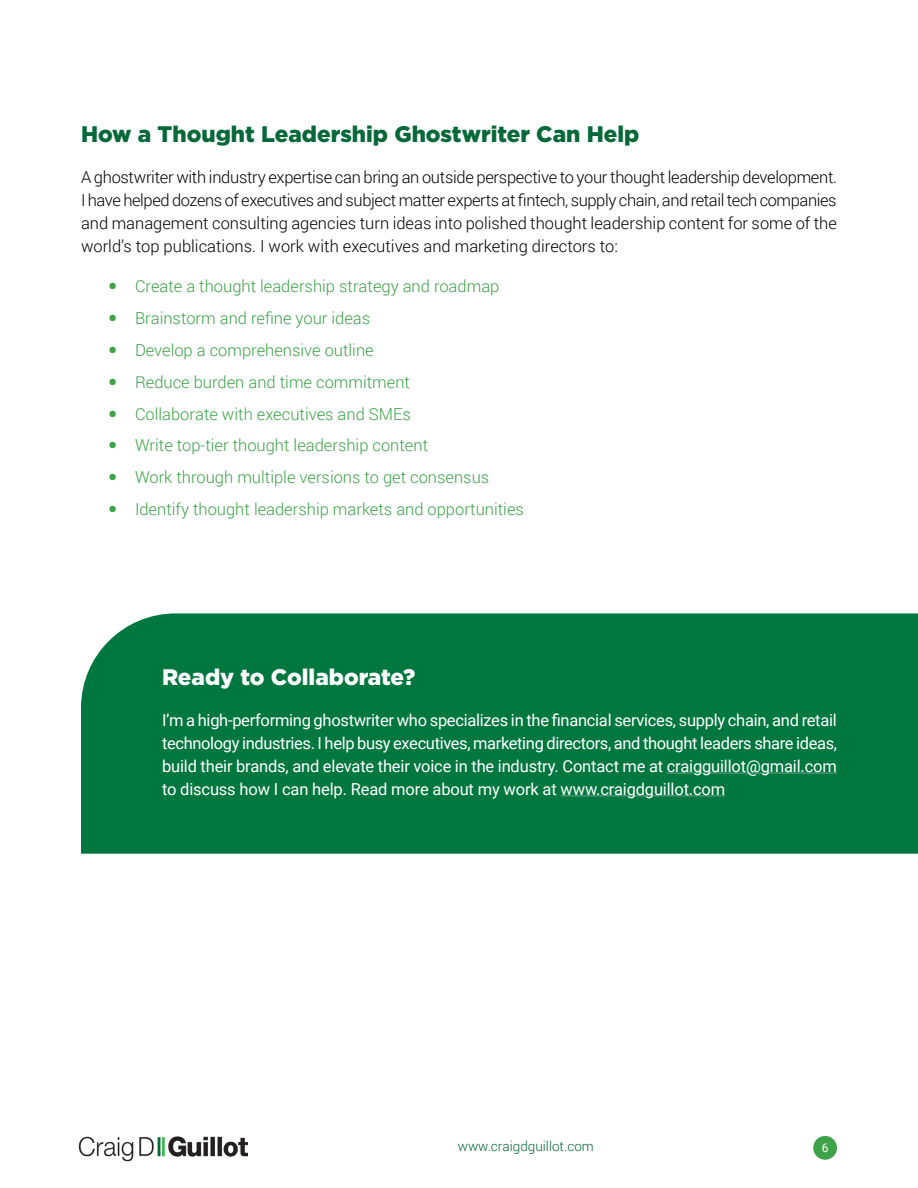
<style>
.page{position:relative;width:918px;height:1188px;background:#fff}
.page>*{position:absolute;margin:0;border:0;box-sizing:border-box;transform-origin:0 0}
.t1{font:900 22.5px "Gotham";color:#056839}
.t2{font:900 22.5px "Gotham";color:#fff}
.t3{font:300 16.5px/22.8px "Roboto";color:#000;text-align:justify}
.t4{font:16.5px/22.8px "Roboto";letter-spacing:-.01em;color:#fff;text-align:justify}
.t5{font:300 16.5px/31.8px "Roboto";color:#3da248}
.t6{font:300 13.5px "Roboto";color:#056839}
.t7{font:12px "Roboto";color:#fff}
</style>
<div class="page">
<div style="left:81px;top:613px;width:837px;height:241px;background:#00773e"></div>
<hr style="left:667px;top:773px;width:170px;height:1px;background:#69a488">
<hr style="left:561px;top:795px;width:164px;height:1px;background:#69a488">
<img style="left:79px;top:1136px;width:168px;height:26px">
<div style="left:813px;top:1136px;width:24px;height:24px;background:#3da248;border-radius:50%"></div>
<h1 class="t1" style="left:81px;top:121px;width:560px">How a Thought Leadership Ghostwriter Can Help</h1>
<p class="t3" style="left:81px;top:165px;width:758px">A ghostwriter with industry expertise can bring an outside perspective to your thought leadership development.<br>I have helped dozens of executives and subject matter experts at fintech, supply chain, and retail tech companies and management consulting agencies turn ideas into polished thought leadership content for some of the world’s top publications. I work with executives and marketing directors to:</p>
<p class="t5" style="left:135px;top:270px;width:390px">Create a thought leadership strategy and roadmap Brainstorm and refine your ideas<br>Develop a comprehensive outline<br>Reduce burden and time commitment<br>Collaborate with executives and SMEs<br>Write top-tier thought leadership content<br>Work through multiple versions to get consensus Identify thought leadership markets and opportunities</p>
<h1 class="t2" style="left:162px;top:664px;width:255px">Ready to Collaborate?</h1>
<p class="t4" style="left:162px;top:708px;width:677px">I’m a high-performing ghostwriter who specializes in the financial services, supply chain, and retail technology industries. I help busy executives, marketing directors, and thought leaders share ideas, build their brands, and elevate their voice in the industry. Contact me at craigguillot@gmail.com to discuss how I can help. Read more about my work at www.craigdguillot.com</p>
<p class="t6" style="left:458px;top:1137px;width:137px">www.craigdguillot.com</p>
<p class="t7" style="left:822px;top:1139px;width:8px">6</p>
</div>
